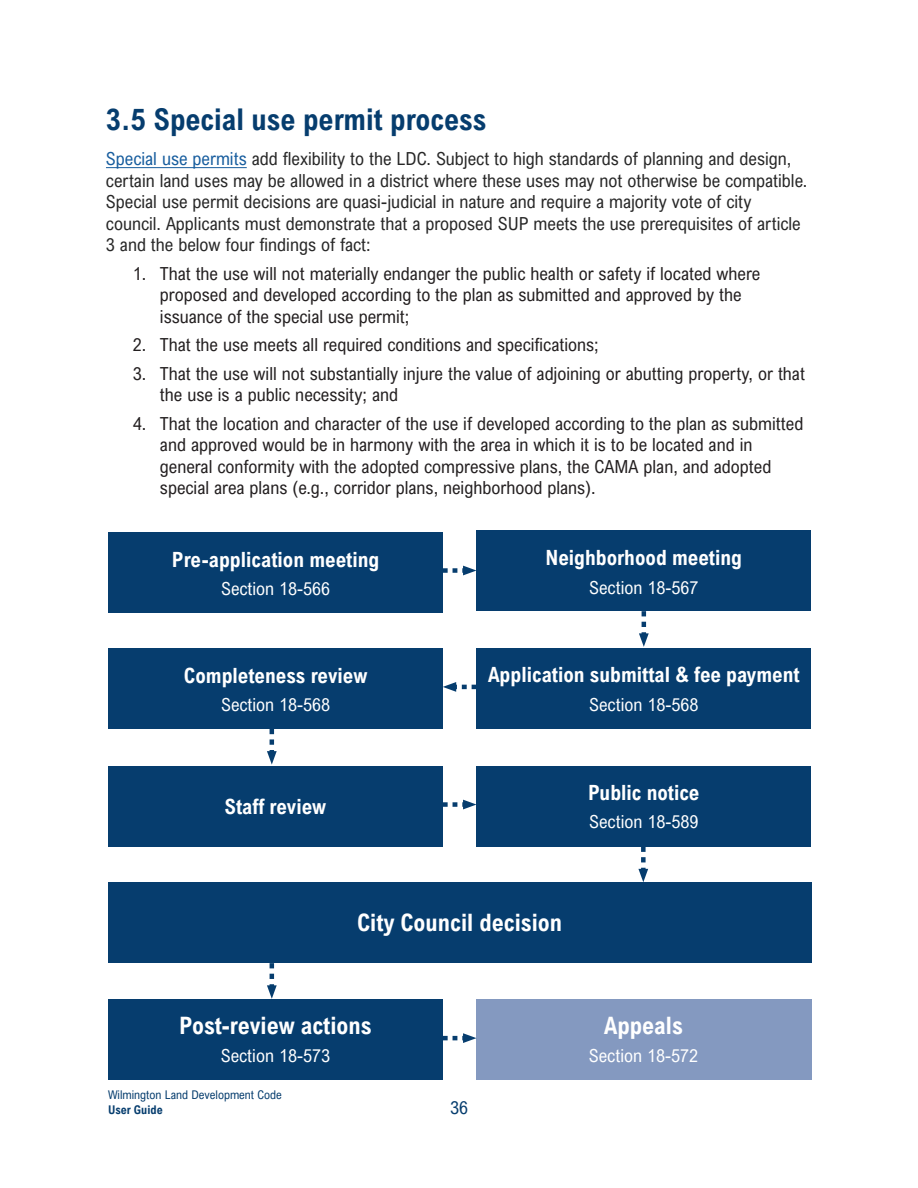
<style>
.page{position:relative;width:918px;height:1188px;background:#fff}
.page>*{position:absolute;margin:0;border:0;box-sizing:border-box;transform-origin:0 0}
.Section_Header{font:700 30px "Arial Nova Cond";color:#063d6e}
.t1{font:700 24px "Arial Nova Cond";color:#fff}
.t2{font:700 21px "Arial Nova Cond";color:#fff}
.t3{font:18px/21.6px "Arial Nova Cond";color:#231f20}
.t4{font:18px/21.6px "Arial Nova Cond";color:#272727}
.t5{font:18px "Arial Nova Cond";color:#fff}
.t6{font:18px "Arial Nova Cond";color:#063d6e}
.t7{font:12px "Arial Nova Cond";color:#063d6e}
.t8{font:700 12px "Arial Nova Cond";color:#063d6e}
.s1{color:#175d9e}
</style>
<div class="page">
<hr style="left:106px;top:167px;width:141px;height:1px;background:#175d9e">
<svg style="left:443px;top:566px;width:33px;height:9px"></svg>
<div style="left:476px;top:648px;width:335px;height:81px;background:#063d6e"></div>
<div style="left:476px;top:530px;width:335px;height:81px;background:#063d6e"></div>
<div style="left:109px;top:532px;width:334px;height:81px;background:#063d6e"></div>
<div style="left:109px;top:648px;width:334px;height:81px;background:#063d6e"></div>
<svg style="left:443px;top:800px;width:33px;height:9px"></svg>
<div style="left:108px;top:766px;width:335px;height:81px;background:#063d6e"></div>
<div style="left:476px;top:766px;width:335px;height:81px;background:#063d6e"></div>
<div style="left:108px;top:882px;width:703px;height:81px;background:#063d6e"></div>
<svg style="left:443px;top:682px;width:33px;height:10px"></svg>
<div style="left:108px;top:999px;width:335px;height:81px;background:#063d6e"></div>
<div style="left:476px;top:999px;width:335px;height:81px;background:#8499c0"></div>
<svg style="left:443px;top:1033px;width:33px;height:10px"></svg>
<svg style="left:639px;top:611px;width:10px;height:36px"></svg>
<svg style="left:267px;top:729px;width:10px;height:36px"></svg>
<svg style="left:638px;top:847px;width:10px;height:35px"></svg>
<svg style="left:267px;top:963px;width:10px;height:36px"></svg>
<p class="Section_Header" style="left:106px;top:100px;width:382px">3.5 Special use permit process</p>
<p class="t4" style="left:106px;top:147px;width:703px"><span class="s1">Special use permits</span> add flexibility to the LDC. Subject to high standards of planning and design, certain land uses may be allowed in a district where these uses may not otherwise be compatible.<br>Special use permit decisions are quasi-judicial in nature and require a majority vote of city council. Applicants must demonstrate that a proposed SUP meets the use prerequisites of article 3 and the below four findings of fact:</p>
<p class="t3" style="left:160px;top:262px;width:602px;text-indent:-27px">1. That the use will not materially endanger the public health or safety if located where proposed and developed according to the plan as submitted and approved by the issuance of the special use permit;</p>
<p class="t3" style="left:133px;top:334px;width:467px">2. That the use meets all required conditions and specifications;</p>
<p class="t3" style="left:160px;top:362px;width:647px;text-indent:-27px">3. That the use will not substantially injure the value of adjoining or abutting property, or that the use is a public necessity; and</p>
<p class="t3" style="left:160px;top:412px;width:645px;text-indent:-27px">4. That the location and character of the use if developed according to the plan as submitted and approved would be in harmony with the area in which it is to be located and in general conformity with the adopted compressive plans, the CAMA plan, and adopted special area plans (e.g., corridor plans, neighborhood plans).</p>
<p class="t2" style="left:172px;top:546px;width:209px">Pre-application meeting</p>
<p class="t5" style="left:221px;top:577px;width:111px">Section 18-566</p>
<p class="t2" style="left:184px;top:662px;width:185px">Completeness review</p>
<p class="t5" style="left:221px;top:694px;width:111px">Section 18-568</p>
<p class="t2" style="left:225px;top:793px;width:103px">Staff review</p>
<p class="t2" style="left:545px;top:545px;width:198px">Neighborhood meeting</p>
<p class="t5" style="left:589px;top:576px;width:111px">Section 18-567</p>
<p class="t2" style="left:488px;top:662px;width:313px">Application submittal &amp; fee payment</p>
<p class="t5" style="left:589px;top:693px;width:111px">Section 18-568</p>
<p class="t2" style="left:588px;top:779px;width:113px">Public notice</p>
<p class="t5" style="left:589px;top:810px;width:111px">Section 18-589</p>
<p class="t1" style="left:357px;top:908px;width:207px">City Council decision</p>
<p class="t1" style="left:179px;top:1010px;width:194px">Post-review actions</p>
<p class="t5" style="left:221px;top:1045px;width:111px">Section 18-573</p>
<p class="t7" style="left:108px;top:1088px;width:175px">Wilmington Land Development Code</p>
<p class="t8" style="left:108px;top:1102px;width:56px">User Guide</p>
<p class="t6" style="left:450px;top:1096px;width:19px">36</p>
<p class="t1" style="left:604px;top:1010px;width:80px">Appeals</p>
<p class="t5" style="left:589px;top:1045px;width:111px">Section 18-572</p>
</div>
